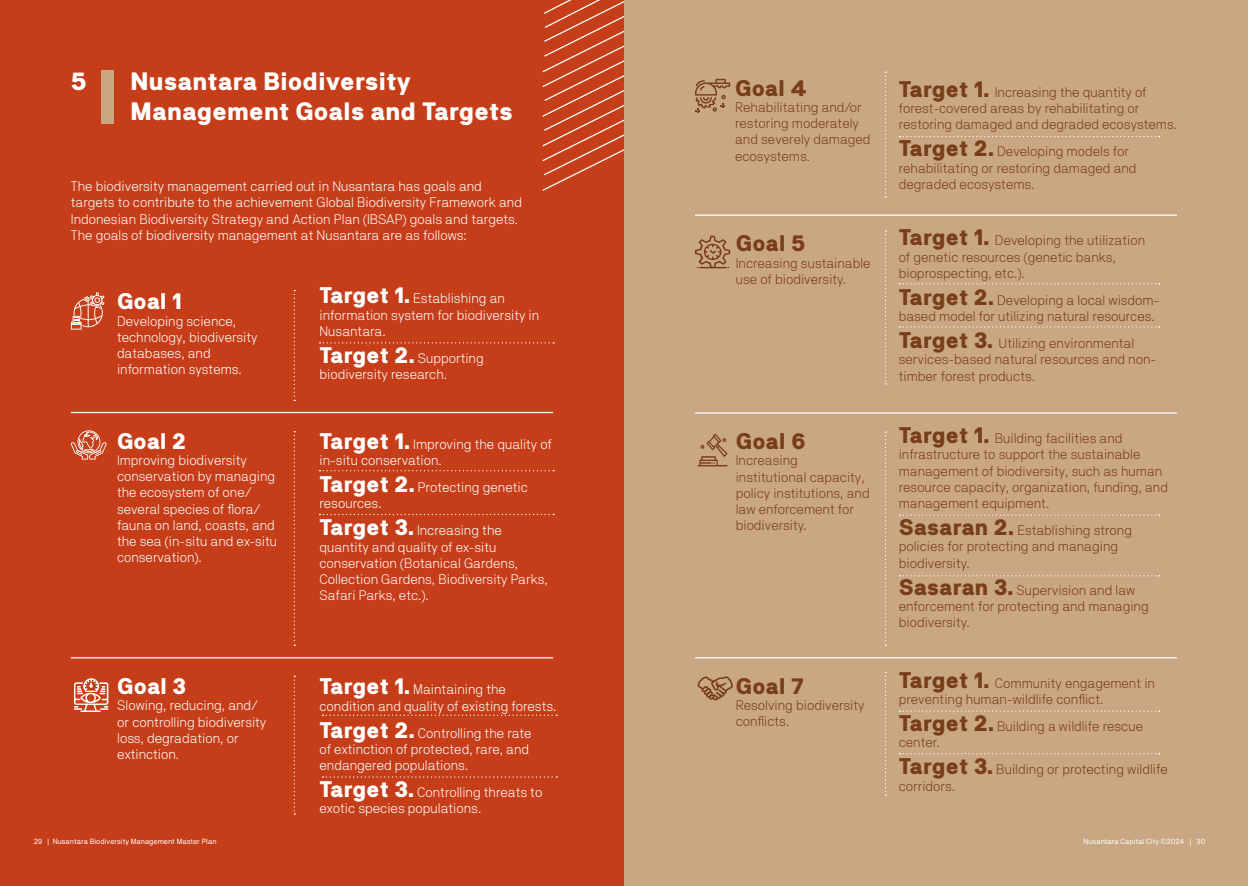
<style>
.page{position:relative;width:1248px;height:886px;background:#fff}
.page>*{position:absolute;margin:0;border:0;box-sizing:border-box;transform-origin:0 0}
.t1{font:25px/30px "NB Akademie Pro Black";color:#fff}
.t2{font:22.5px "NB Akademie Pro Black";color:#783e19}
.t3{font:22.5px "NB Akademie Pro Black";color:#fff}
.t4{font:13.75px/16.2px "NB Akademie Pro Light";color:#783e19}
.t5{font:13.75px/16.2px "NB Akademie Pro Light";color:#fff}
.t6{font:7.5px "NB Akademie Pro Regular";color:#fff}
.s1{font-family:"NB Akademie Pro Black";font-size:22.5px}
</style>
<div class="page">
<div style="left:0;top:0;width:624px;height:886px;background:#c63e19"></div>
<div style="left:624px;top:0;width:623px;height:886px;background:#c9a782"></div>
<svg style="left:542px;top:0;width:82px;height:191px"></svg>
<div style="left:102px;top:70px;width:12px;height:54px;background:#c9a782"></div>
<hr style="left:71px;top:412px;width:482px;height:1px;background:#fff">
<hr style="left:71px;top:657px;width:482px;height:1px;background:#fff">
<hr style="left:694px;top:215px;width:482px;height:1px;background:#fff">
<hr style="left:694px;top:412px;width:482px;height:2px;background:#fff">
<hr style="left:694px;top:657px;width:482px;height:1px;background:#fff">
<svg style="left:71px;top:430px;width:35px;height:29px"></svg>
<svg style="left:71px;top:292px;width:34px;height:38px"></svg>
<svg style="left:697px;top:676px;width:35px;height:24px"></svg>
<svg style="left:697px;top:434px;width:30px;height:32px"></svg>
<svg style="left:695px;top:79px;width:35px;height:34px"></svg>
<svg style="left:695px;top:236px;width:35px;height:32px"></svg>
<svg style="left:74px;top:678px;width:34px;height:34px"></svg>
<svg style="left:293px;top:290px;width:2px;height:111px"></svg>
<svg style="left:885px;top:72px;width:1px;height:125px"></svg>
<svg style="left:885px;top:230px;width:1px;height:154px"></svg>
<svg style="left:885px;top:431px;width:1px;height:215px"></svg>
<svg style="left:885px;top:672px;width:1px;height:124px"></svg>
<svg style="left:293px;top:676px;width:2px;height:138px"></svg>
<svg style="left:293px;top:431px;width:2px;height:215px"></svg>
<svg style="left:319px;top:342px;width:235px;height:1px"></svg>
<svg style="left:899px;top:136px;width:260px;height:1px"></svg>
<svg style="left:899px;top:283px;width:260px;height:1px"></svg>
<svg style="left:899px;top:326px;width:260px;height:2px"></svg>
<svg style="left:899px;top:514px;width:260px;height:2px"></svg>
<svg style="left:899px;top:575px;width:260px;height:1px"></svg>
<svg style="left:899px;top:710px;width:260px;height:2px"></svg>
<svg style="left:899px;top:753px;width:260px;height:1px"></svg>
<svg style="left:319px;top:470px;width:235px;height:1px"></svg>
<svg style="left:319px;top:514px;width:235px;height:1px"></svg>
<svg style="left:322px;top:714px;width:235px;height:2px"></svg>
<svg style="left:322px;top:776px;width:235px;height:1px"></svg>
<h1 class="t1" style="left:71px;top:66px;width:18px">5</h1>
<h1 class="t1" style="left:130px;top:66px;width:384px">Nusantara Biodiversity<br>Management Goals and Targets</h1>
<p class="t5" style="left:71px;top:178px;width:452px">The biodiversity management carried out in Nusantara has goals and targets to contribute to the achievement Global Biodiversity Framework and Indonesian Biodiversity Strategy and Action Plan (IBSAP) goals and targets.<br>The goals of biodiversity management at Nusantara are as follows:</p>
<h2 class="t3" style="left:117px;top:288px;width:67px">Goal 1</h2>
<p class="t5" style="left:117px;top:312px;width:142px">Developing science, technology, biodiversity databases, and information systems.</p>
<h2 class="t3" style="left:117px;top:427px;width:71px">Goal 2</h2>
<p class="t5" style="left:117px;top:452px;width:162px">Improving biodiversity conservation by managing the ecosystem of one/ several species of flora/ fauna on land, coasts, and the sea (in-situ and ex-situ conservation).</p>
<h2 class="t3" style="left:117px;top:673px;width:71px">Goal 3</h2>
<p class="t5" style="left:117px;top:697px;width:150px">Slowing, reducing, and/ or controlling biodiversity loss, degradation, or extinction.</p>
<p class="t5" style="left:319px;top:290px;width:221px"><span class="s1">Target 1.</span> Establishing an information system for biodiversity in<br>Nusantara.</p>
<p class="t5" style="left:319px;top:350px;width:166px"><span class="s1">Target 2.</span> Supporting biodiversity research.</p>
<p class="t5" style="left:319px;top:436px;width:234px"><span class="s1">Target 1.</span> Improving the quality of in-situ conservation.</p>
<p class="t5" style="left:319px;top:479px;width:210px"><span class="s1">Target 2.</span> Protecting genetic resources.</p>
<p class="t5" style="left:319px;top:522px;width:230px"><span class="s1">Target 3.</span> Increasing the quantity and quality of ex-situ conservation (Botanical Gardens,<br>Collection Gardens, Biodiversity Parks,<br>Safari Parks, etc.).</p>
<p class="t5" style="left:319px;top:681px;width:238px"><span class="s1">Target 1.</span> Maintaining the condition and quality of existing forests.</p>
<p class="t5" style="left:319px;top:724px;width:214px"><span class="s1">Target 2.</span> Controlling the rate of extinction of protected, rare, and endangered populations.</p>
<p class="t5" style="left:319px;top:784px;width:224px"><span class="s1">Target 3.</span> Controlling threats to exotic species populations.</p>
<h2 class="t2" style="left:735px;top:74px;width:73px">Goal 4</h2>
<p class="t4" style="left:735px;top:99px;width:137px">Rehabilitating and/or restoring moderately and severely damaged ecosystems.</p>
<p class="t4" style="left:898px;top:84px;width:280px"><span class="s1">Target 1.</span> Increasing the quantity of forest-covered areas by rehabilitating or restoring damaged and degraded ecosystems.</p>
<p class="t4" style="left:898px;top:143px;width:239px"><span class="s1">Target 2.</span> Developing models for rehabilitating or restoring damaged and degraded ecosystems.</p>
<h2 class="t2" style="left:735px;top:230px;width:71px">Goal 5</h2>
<p class="t4" style="left:735px;top:254px;width:136px">Increasing sustainable use of biodiversity.</p>
<p class="t4" style="left:898px;top:232px;width:248px"><span class="s1">Target 1.</span> Developing the utilization of genetic resources (genetic banks, bioprospecting, etc.).</p>
<p class="t4" style="left:898px;top:292px;width:262px"><span class="s1">Target 2.</span> Developing a local wisdom&shy;based model for utilizing natural resources.</p>
<p class="t4" style="left:898px;top:335px;width:259px"><span class="s1">Target 3.</span> Utilizing environmental services-based natural resources and non&shy;timber forest products.</p>
<h2 class="t2" style="left:735px;top:428px;width:72px">Goal 6</h2>
<p class="t4" style="left:735px;top:452px;width:135px">Increasing institutional capacity, policy institutions, and law enforcement for biodiversity.</p>
<p class="t4" style="left:898px;top:430px;width:271px"><span class="s1">Target 1.</span> Building facilities and infrastructure to support the sustainable management of biodiversity, such as human resource capacity, organization, funding, and management equipment.</p>
<p class="t4" style="left:898px;top:522px;width:235px"><span class="s1">Sasaran 2.</span> Establishing strong policies for protecting and managing biodiversity.</p>
<p class="t4" style="left:898px;top:581px;width:251px"><span class="s1">Sasaran 3.</span> Supervision and law enforcement for protecting and managing biodiversity.</p>
<h2 class="t2" style="left:735px;top:673px;width:69px">Goal 7</h2>
<p class="t4" style="left:735px;top:697px;width:130px">Resolving biodiversity conflicts.</p>
<p class="t4" style="left:898px;top:675px;width:258px"><span class="s1">Target 1.</span> Community engagement in preventing human-wildlife conflict.</p>
<p class="t4" style="left:898px;top:718px;width:246px"><span class="s1">Target 2.</span> Building a wildlife rescue center.</p>
<p class="t4" style="left:898px;top:761px;width:270px"><span class="s1">Target 3.</span> Building or protecting wildlife corridors.</p>
<p class="t6" style="left:34px;top:837px;width:184px">29 | Nusantara Biodiversity Management Master Plan</p>
<p class="t6" style="left:1083px;top:837px;width:123px">Nusantara Capital City ©2024 | 30</p>
</div>
